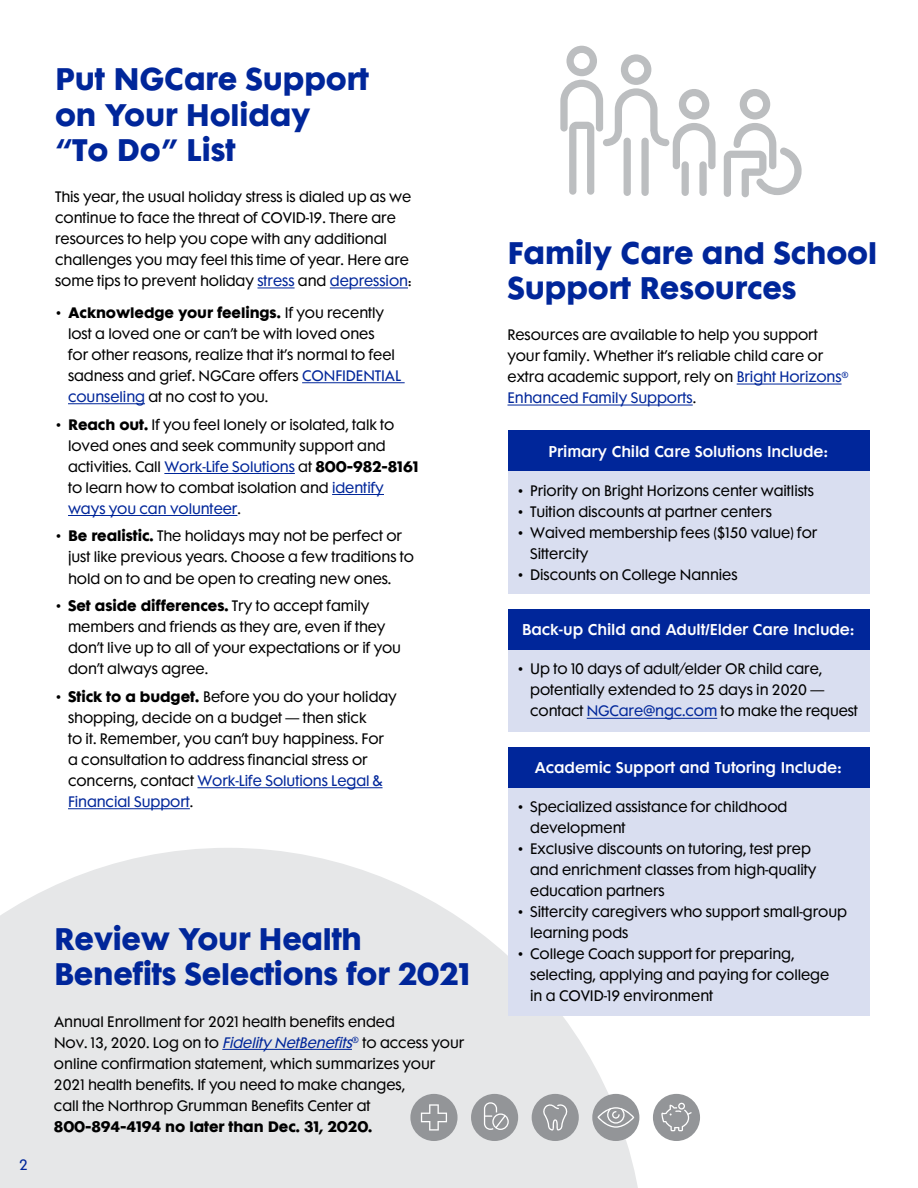
<style>
.page{position:relative;width:918px;height:1188px;background:#fff}
.page>*{position:absolute;margin:0;border:0;box-sizing:border-box;transform-origin:0 0}
.t1{font:700 28.5px/35.2px "Futura Maxi";letter-spacing:-.005em;color:#00269a}
.t2{font:600 14.25px "Futura Maxi";letter-spacing:-.01em;color:#fff}
.t3{font:13.8px/21px "Futura Maxi";letter-spacing:-.005em;color:#000}
.t4{font:700 13.8px "Futura Maxi";letter-spacing:-.005em;color:#000}
.t5{font:13.8px "Futura Maxi";color:#00269a}
.s1{color:#00269a}
.s2{font-weight:700}
.s3{font-style:italic;color:#00269a}
</style>
<div class="page">
<svg style="left:0;top:848px;width:640px;height:340px;background:#e8e9ea"></svg>
<hr style="left:257px;top:288px;width:38px;height:1px;background:#00269a">
<hr style="left:330px;top:288px;width:78px;height:1px;background:#00269a">
<hr style="left:302px;top:382px;width:103px;height:1px;background:#00269a">
<hr style="left:68px;top:403px;width:77px;height:1px;background:#00269a">
<hr style="left:164px;top:473px;width:131px;height:1px;background:#00269a">
<hr style="left:332px;top:494px;width:52px;height:1px;background:#00269a">
<hr style="left:68px;top:515px;width:169px;height:1px;background:#00269a">
<hr style="left:197px;top:787px;width:186px;height:1px;background:#00269a">
<hr style="left:68px;top:808px;width:122px;height:1px;background:#00269a">
<hr style="left:737px;top:384px;width:105px;height:1px;background:#00269a">
<hr style="left:508px;top:405px;width:185px;height:1px;background:#00269a">
<div style="left:508px;top:431px;width:361px;height:40px;background:#00269a"></div>
<div style="left:508px;top:471px;width:361px;height:122px;background:#d9def0"></div>
<div style="left:508px;top:610px;width:361px;height:40px;background:#00269a"></div>
<div style="left:508px;top:650px;width:361px;height:81px;background:#d9def0"></div>
<hr style="left:587px;top:718px;width:130px;height:1px;background:#00269a">
<div style="left:508px;top:747px;width:361px;height:41px;background:#00269a"></div>
<div style="left:508px;top:788px;width:361px;height:228px;background:#d9def0"></div>
<hr style="left:222px;top:1049px;width:130px;height:1px;background:#00269a">
<svg style="left:560px;top:46px;width:156px;height:149px"></svg>
<svg style="left:724px;top:89px;width:78px;height:108px"></svg>
<div style="left:410px;top:1094px;width:48px;height:47px;background:#939598;border-radius:50%"></div>
<svg style="left:421px;top:1104px;width:26px;height:27px"></svg>
<div style="left:532px;top:1094px;width:47px;height:47px;background:#939598;border-radius:50%"></div>
<svg style="left:543px;top:1104px;width:25px;height:27px"></svg>
<div style="left:592px;top:1094px;width:47px;height:47px;background:#939598;border-radius:50%"></div>
<svg style="left:597px;top:1107px;width:37px;height:21px"></svg>
<div style="left:653px;top:1094px;width:47px;height:47px;background:#939598;border-radius:50%"></div>
<svg style="left:661px;top:1103px;width:31px;height:28px"></svg>
<div style="left:471px;top:1094px;width:47px;height:47px;background:#939598;border-radius:50%"></div>
<svg style="left:484px;top:1102px;width:25px;height:28px"></svg>
<h1 class="t1" style="left:55px;top:63px;width:316px">Put NGCare Support on Your Holiday “To Do” List</h1>
<p class="t3" style="left:55px;top:185px;width:358px">This year, the usual holiday stress is dialed up as we continue to face the threat of COVID-19. There are resources to help you cope with any additional challenges you may feel this time of year. Here are some tips to prevent holiday <span class="s1">stress</span> and <span class="s1">depression</span>:</p>
<p class="t3" style="left:68px;top:301px;width:335px;text-indent:-13px">• <span class="s2">Acknowledge your feelings.</span> If you recently lost a loved one or can’t be with loved ones<br>for other reasons, realize that it’s normal to feel sadness and grief. NGCare offers <span class="s1">CONFIDENTIAL counseling</span> at no cost to you.</p>
<p class="t3" style="left:68px;top:413px;width:352px;text-indent:-13px">• <span class="s2">Reach out.</span> If you feel lonely or isolated, talk to loved ones and seek community support and activities. Call <span class="s1">Work-Life Solutions</span> at <span class="s2">800-982-8161 </span>to learn how to combat isolation and <span class="s1">identify ways you can volunteer</span>.</p>
<p class="t3" style="left:68px;top:525px;width:348px;text-indent:-13px">• <span class="s2">Be realistic.</span> The holidays may not be perfect or just like previous years. Choose a few traditions to hold on to and be open to creating new ones.</p>
<p class="t3" style="left:68px;top:594px;width:335px;text-indent:-13px">• <span class="s2">Set aside differences.</span> Try to accept family members and friends as they are, even if they don’t live up to all of your expectations or if you don’t always agree.</p>
<p class="t3" style="left:68px;top:685px;width:331px;text-indent:-13px">• <span class="s2">Stick to a budget.</span> Before you do your holiday shopping, decide on a budget — then stick<br>to it. Remember, you can’t buy happiness. For a consultation to address financial stress or concerns, contact <span class="s1">Work-Life Solutions Legal &amp; Financial Support</span>.</p>
<p class="t5" style="left:19px;top:1153px;width:10px">2</p>
<h1 class="t1" style="left:54px;top:923px;width:418px">Review Your Health<br>Benefits Selections for 2021</h1>
<p class="t3" style="left:54px;top:1010px;width:412px">Annual Enrollment for 2021 health benefits ended<br>Nov. 13, 2020. Log on to <span class="s3">FidelityNetBenefits</span><sup>®</sup> to access your online confirmation statement, which summarizes your 2021 health benefits. If you need to make changes,<br>call the Northrop Grumman Benefits Center at</p>
<p class="t4" style="left:54px;top:1119px;width:320px">800-894-4194 no later than Dec. 31, 2020.</p>
<h1 class="t1" style="left:508px;top:236px;width:371px">Family Care and School<br>Support Resources</h1>
<p class="t3" style="left:508px;top:323px;width:343px">Resources are available to help you support your family. Whether it’s reliable child care or extra academic support, rely on <span class="s1">Bright Horizons</span><sup>® </sup><span class="s1">Enhanced Family Supports</span>.</p>
<p class="t2" style="left:549px;top:439px;width:281px">Primary Child Care Solutions Include:</p>
<p class="t3" style="left:517px;top:479px;width:298px">• Priority on Bright Horizons center waitlists</p>
<p class="t3" style="left:517px;top:500px;width:256px">• Tuition discounts at partner centers</p>
<p class="t3" style="left:530px;top:521px;width:289px;text-indent:-13px">• Waived membership fees ($150 value) for<br>Sittercity</p>
<p class="t3" style="left:517px;top:563px;width:222px">• Discounts on College Nannies</p>
<p class="t2" style="left:522px;top:617px;width:334px">Back-up Child and Adult/Elder Care Include:</p>
<p class="t3" style="left:530px;top:658px;width:329px;text-indent:-13px">• Up to 10 days of adult/elder OR child care, potentially extended to 25 days in 2020 — contact <span class="s1">NGCare@ngc.com</span> to make the request</p>
<p class="t2" style="left:535px;top:755px;width:309px">Academic Support and Tutoring Include:</p>
<p class="t3" style="left:530px;top:795px;width:259px;text-indent:-13px">• Specialized assistance for childhood development</p>
<p class="t3" style="left:530px;top:837px;width:288px;text-indent:-13px">• Exclusive discounts on tutoring, test prep and enrichment classes from high-quality education partners</p>
<p class="t3" style="left:530px;top:900px;width:318px;text-indent:-13px">• Sittercity caregivers who support small-group learning pods</p>
<p class="t3" style="left:530px;top:942px;width:301px;text-indent:-13px">• College Coach support for preparing, selecting, applying and paying for college in a COVID-19 environment</p>
</div>
